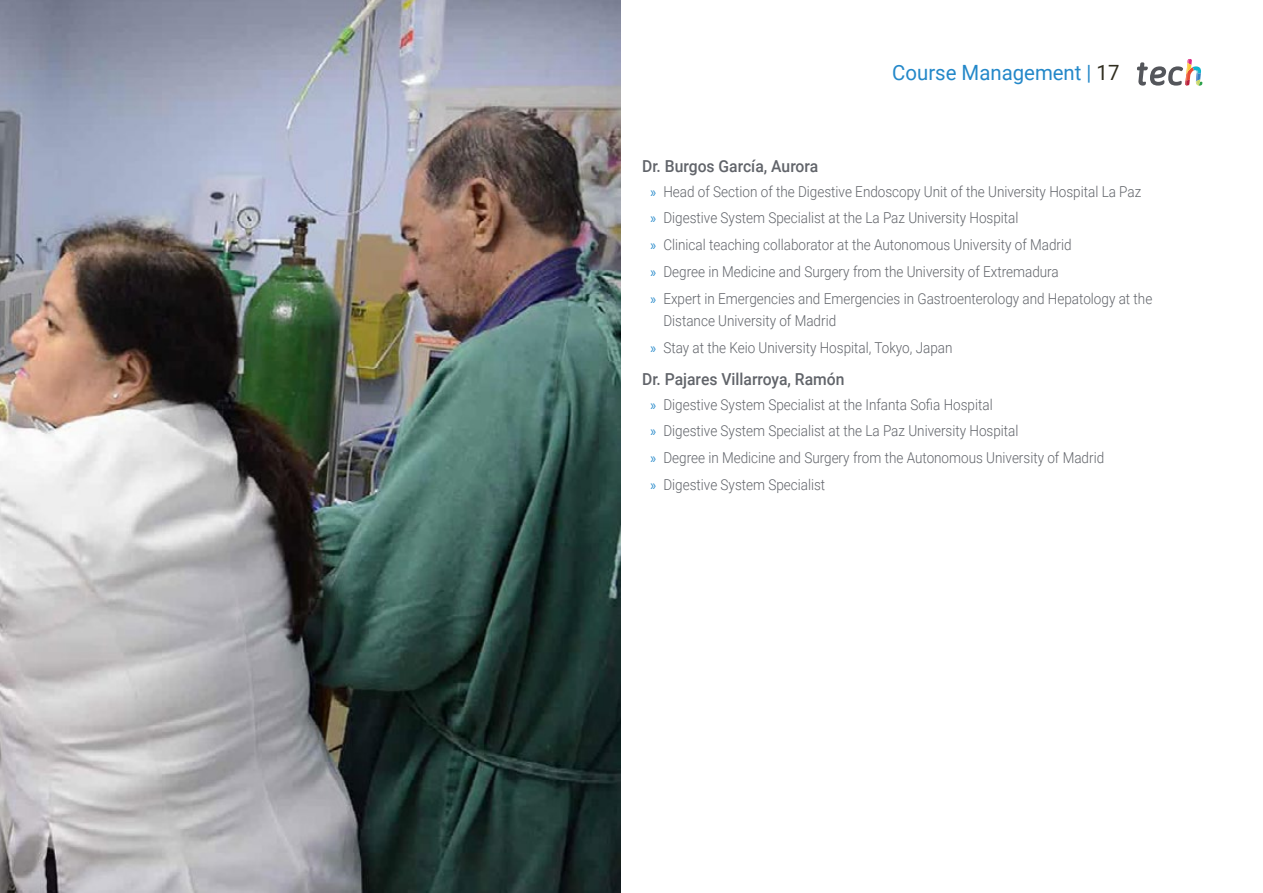
<style>
.page{position:relative;width:1263px;height:893px;background:#fff}
.page>*{position:absolute;margin:0;border:0;box-sizing:border-box;transform-origin:0 0}
.t1{font:21px "Roboto";color:#2488c9}
.t2{font:500 16.5px "Roboto";color:#61646a;scale:.95 1}
.t3{font:300 15px/26.7px "Roboto";color:#61646a;scale:.9 1}
.s1{color:#312e20}
.s2{font-family:"Myriad Pro";font-weight:400;color:#2488c9}
</style>
<div class="page">
<svg style="left:1137px;top:59px;width:65px;height:27px"></svg>
<img style="left:0;top:0;width:621px;height:893px">
<h1 class="t1" style="left:892px;top:57px;width:229px">Course Management | <span class="s1">17</span></h1>
<p class="t2" style="left:642px;top:155px;width:187px">Dr. Burgos García, Aurora</p>
<p class="t3" style="left:651px;top:177px;width:559px"><span class="s2">»</span> Head of Section of the Digestive Endoscopy Unit of the University Hospital La Paz<br><span class="s2">»</span> Digestive System Specialist at the La Paz University Hospital<br><span class="s2">»</span> Clinical teaching collaborator at the Autonomous University of Madrid<br><span class="s2">»</span> Degree in Medicine and Surgery from the University of Extremadura<br><span class="s2">»</span> Expert in Emergencies and Emergencies in Gastroenterology and Hepatology at the</p>
<p class="t3" style="left:651px;top:307px;width:337px;text-indent:13px">Distance University of Madrid<br><span class="s2">»</span> Stay at the Keio University Hospital, Tokyo, Japan</p>
<p class="t2" style="left:642px;top:367px;width:214px">Dr. Pajares Villarroya, Ramón</p>
<p class="t3" style="left:651px;top:390px;width:505px"><span class="s2">»</span> Digestive System Specialist at the Infanta Sofia Hospital<br><span class="s2">»</span> Digestive System Specialist at the La Paz University Hospital<br><span class="s2">»</span> Degree in Medicine and Surgery from the Autonomous University of Madrid <span class="s2">»</span> Digestive System Specialist</p>
</div>
